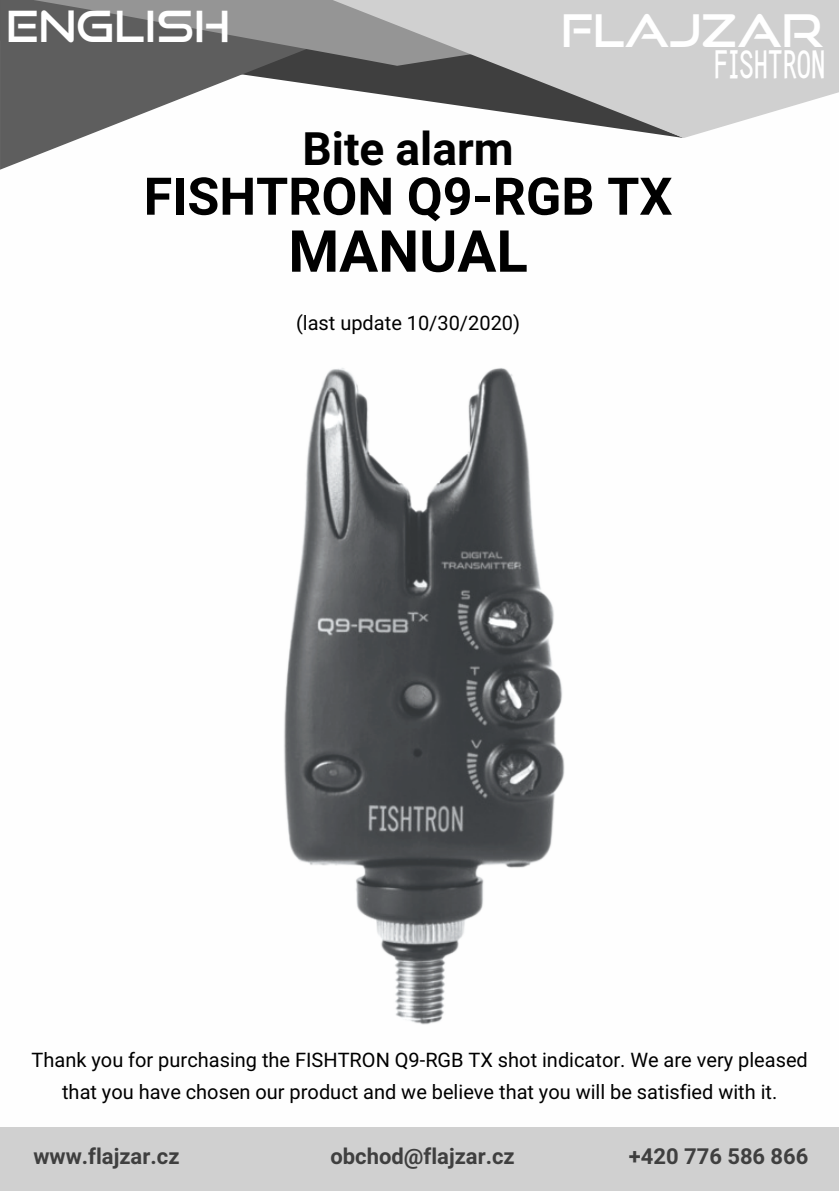
<style>
.page{position:relative;width:839px;height:1191px;background:#fff}
.page>*{position:absolute;margin:0;border:0;box-sizing:border-box;transform-origin:0 0}
.t1{font:700 58px "Araboto";color:#000}
.t2{font:700 52px "Araboto";color:#000}
.t3{font:700 46px "Araboto";color:#000}
.t4{font:45px "Good Times Rg";color:#fff}
.t5{font:43px "Good Times Rg";color:#fff}
.t6{font:700 condensed 31.6px "Clean";color:#fff}
.t7{font:700 22px "Araboto";color:#3f3f3f}
.t8{font:20px/31.6px "Araboto";color:#000;text-align:center}
</style>
<div class="page">
<svg style="left:0;top:66px;width:321px;height:103px"></svg>
<svg style="left:0;top:0;width:321px;height:66px;background:#707070"></svg>
<svg style="left:321px;top:0;width:517px;height:138px;fill:#d0d0d0"></svg>
<div style="left:0;top:1127px;width:838px;height:64px;background:#d0d0d0"></div>
<img style="left:284px;top:368px;width:281px;height:657px">
<h1 class="t5" style="left:6px;top:-1px;width:226px">ENGLISH</h1>
<p class="t4" style="left:561px;top:2px;width:263px">FLAJZAR</p>
<h5 class="t6" style="left:713px;top:40px;width:114px">FISHTRON</h5>
<h2 class="t3" style="left:302px;top:122px;width:213px">Bite alarm</h2>
<h2 class="t2" style="left:144px;top:166px;width:530px">FISHTRON Q9-RGB TX</h2>
<h2 class="t1" style="left:288px;top:217px;width:241px">MANUAL</h2>
<h4 class="t8" style="left:296px;top:307px;width:225px">(last update 10/30/2020)</h4>
<p class="t8" style="left:32px;top:1045px;width:777px">Thank you for purchasing the FISHTRON Q9-RGB TX shot indicator. We are very pleased that you have chosen our product and we believe that you will be satisfied with it.</p>
<p class="t7" style="left:33px;top:1143px;width:148px">www.flajzar.cz</p>
<p class="t7" style="left:330px;top:1143px;width:186px">obchod@flajzar.cz</p>
<h3 class="t7" style="left:629px;top:1143px;width:181px">+420 776 586 866</h3>
</div>
